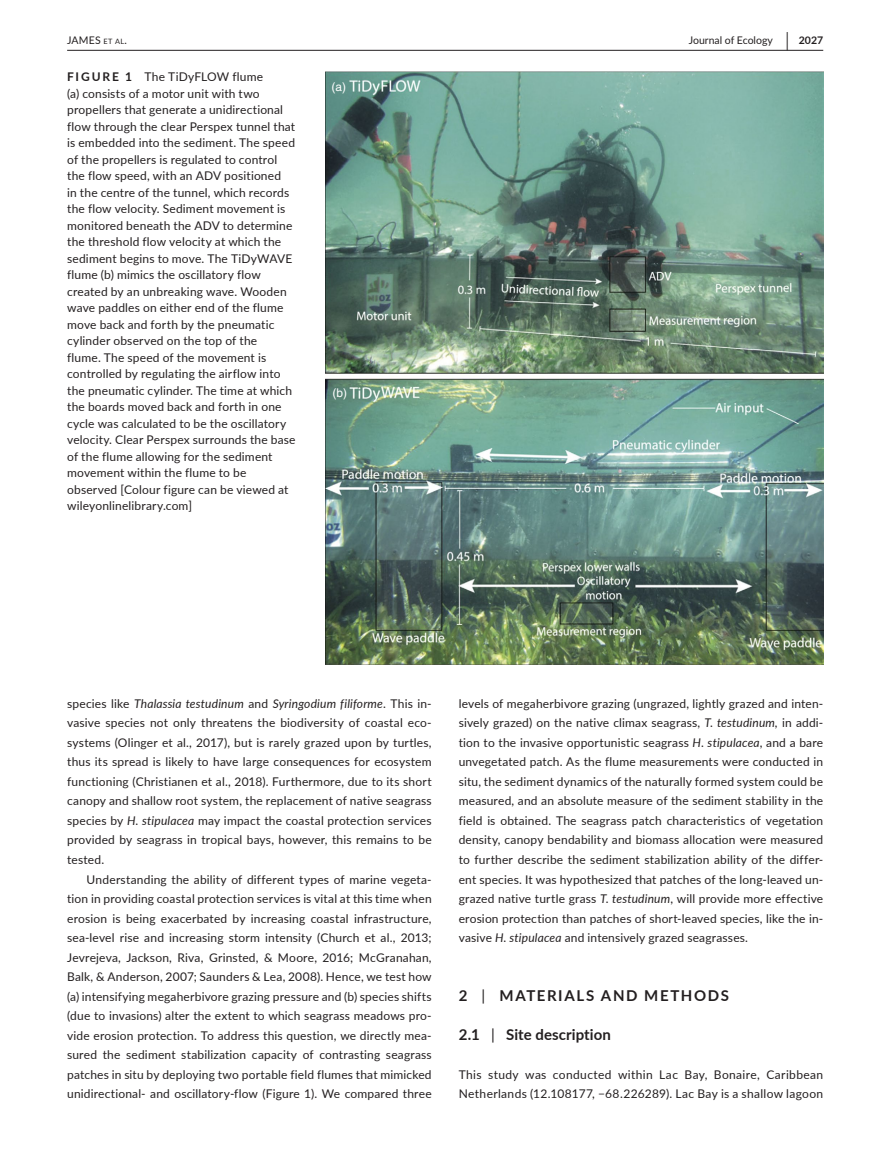
<style>
.page{position:relative;width:893px;height:1174px;background:#fff}
.page>*{position:absolute;margin:0;border:0;box-sizing:border-box;transform-origin:0 0}
.t1{font:700 19.5px "Lato";color:#231f20;scale:.48 1}
.t2{font:700 15px "Lato";letter-spacing:.1em;color:#231f20}
.t3{font:700 15px "Lato";letter-spacing:.005em;color:#231f20}
.t4{font:12px/19.5px "Lato";letter-spacing:.015em;color:#231f20;text-align:justify}
.t5{font:12px "Helvetica";color:#fff}
.t6{font:10.5px "Lato";color:#231f20}
.t7{font:10.5px "Lato";letter-spacing:.02em;color:#231f20}
.t8{font:700 10.5px "Lato";color:#231f20}
.s1{font-size:7.35px}
.s2{font-weight:700}
.s3{font-style:italic}
.s4{font-weight:400}
</style>
<div class="page">
<hr style="left:67px;top:50px;width:756px;height:1px;background:#231f20">
<img style="left:326px;top:72px;width:497px;height:592px">
<h1 class="t1" style="left:786px;top:25px;width:7px">|</h1>
<p class="t7" style="left:67px;top:33px;width:61px">JAMES <span class="s1">et al</span>.</p>
<p class="t6" style="left:689px;top:33px;width:86px">Journal of Ecology</p>
<p class="t8" style="left:799px;top:33px;width:26px">2027</p>
<p class="t4" style="left:67px;top:68px;width:230px;line-height:16.5px;text-align:left"><span class="s2">FIGURE 1</span> The TiDyFLOW flume<br>(a) consists of a motor unit with two propellers that generate a unidirectional flow through the clear Perspex tunnel that is embedded into the sediment. The speed of the propellers is regulated to control the flow speed, with an ADV positioned<br>in the centre of the tunnel, which records the flow velocity. Sediment movement is monitored beneath the ADV to determine the threshold flow velocity at which the sediment begins to move. The TiDyWAVE flume (b) mimics the oscillatory flow created by an unbreaking wave. Wooden wave paddles on either end of the flume move back and forth by the pneumatic cylinder observed on the top of the<br>flume. The speed of the movement is controlled by regulating the airflow into the pneumatic cylinder. The time at which the boards moved back and forth in one cycle was calculated to be the oscillatory velocity. Clear Perspex surrounds the base of the flume allowing for the sediment movement within the flume to be observed [Colour figure can be viewed at wileyonlinelibrary.com]</p>
<p class="t5" style="left:332px;top:79px;width:16px">(a)</p>
<p class="t5" style="left:332px;top:386px;width:16px">(b)</p>
<p class="t4" style="left:67px;top:693px;width:366px">species like <span class="s3">Thalassia testudinum</span> and <span class="s3">Syringodium filiforme</span>. This in&shy;vasive species not only threatens the biodiversity of coastal eco&shy;systems (Olinger et al., 2017), but is rarely grazed upon by turtles, thus its spread is likely to have large consequences for ecosystem functioning (Christianen et al., 2018). Furthermore, due to its short canopy and shallow root system, the replacement of native seagrass species by <span class="s3">H. stipulacea</span> may impact the coastal protection services provided by seagrass in tropical bays, however, this remains to be tested.</p>
<p class="t4" style="left:67px;top:869px;width:366px;text-indent:19px">Understanding the ability of different types of marine vegeta&shy;tion in providing coastal protection services is vital at this time when erosion is being exacerbated by increasing coastal infrastructure, sea-level rise and increasing storm intensity (Church et al., 2013; Jevrejeva, Jackson, Riva, Grinsted, &amp; Moore, 2016; McGranahan, Balk, &amp; Anderson, 2007; Saunders &amp; Lea, 2008). Hence, we test how (a) intensifying megaherbivore grazing pressure and (b) species shifts (due to invasions) alter the extent to which seagrass meadows pro&shy;vide erosion protection. To address this question, we directly mea&shy;sured the sediment stabilization capacity of contrasting seagrass patches in situ by deploying two portable field flumes that mimicked unidirectional- and oscillatory-flow (Figure 1). We compared three</p>
<p class="t4" style="left:459px;top:693px;width:366px">levels of megaherbivore grazing (ungrazed, lightly grazed and inten&shy;sively grazed) on the native climax seagrass, <span class="s3">T. testudinum,</span> in addi&shy;tion to the invasive opportunistic seagrass <span class="s3">H. stipulacea</span>, and a bare unvegetated patch. As the flume measurements were conducted in situ, the sediment dynamics of the naturally formed system could be measured, and an absolute measure of the sediment stability in the field is obtained. The seagrass patch characteristics of vegetation density, canopy bendability and biomass allocation were measured to further describe the sediment stabilization ability of the differ&shy;ent species. It was hypothesized that patches of the long-leaved un&shy;grazed native turtle grass <span class="s3">T. testudinum</span>, will provide more effective erosion protection than patches of short-leaved species, like the in&shy;vasive <span class="s3">H. stipulacea</span> and intensively grazed seagrasses.</p>
<p class="t2" style="left:459px;top:984px;width:272px">2 <span class="s4">|</span> MATERIALS AND METHODS</p>
<p class="t3" style="left:459px;top:1023px;width:154px">2.1 <span class="s4">|</span> Site description</p>
<p class="t4" style="left:459px;top:1064px;width:366px">This study was conducted within Lac Bay, Bonaire, Caribbean<br>Netherlands (12.108177, −68.226289). Lac Bay is a shallow lagoon</p>
</div>
